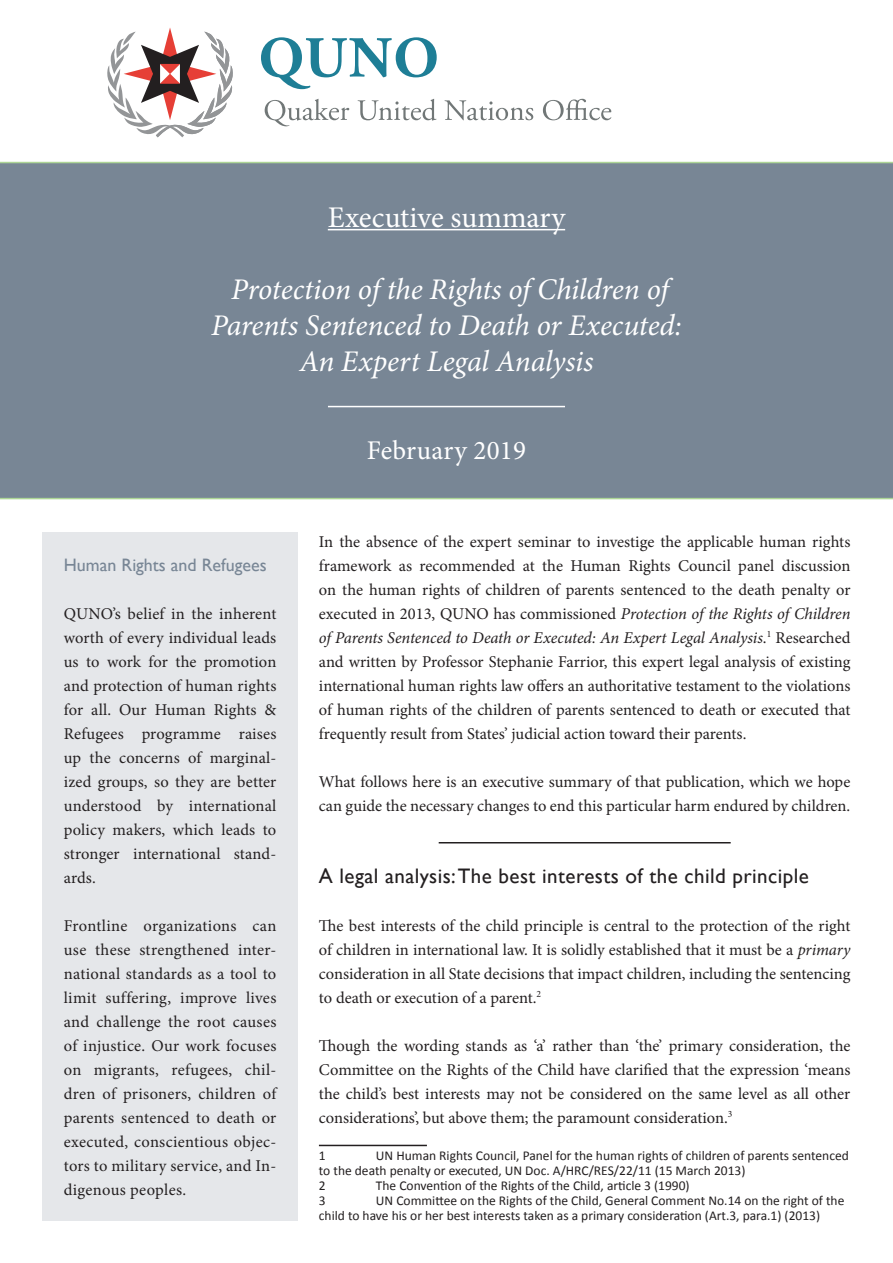
<style>
.page{position:relative;width:893px;height:1263px;background:#fff}
.page>*{position:absolute;margin:0;border:0;box-sizing:border-box;transform-origin:0 0}
.QUNO_title{font:italic 30px "Minion Pro";letter-spacing:-.005em;color:#fff}
.QUNO_title-2{font:30px "Minion Pro";color:#fff}
.QUNO_title-3{font:27px "Minion Pro";letter-spacing:.01em;color:#fff}
.t1{font:21px "Gill Sans";letter-spacing:.02em;color:#231f20}
.QUNO_normal_text{font:18px "Gill Sans";color:#788695}
.QUNO_normal_text-2{font:16.5px/24px "Minion Pro";color:#231f20;text-align:justify}
.footnote{font:13.5px/15px "Calibri";color:#231f20}
.s1{font-style:italic}
</style>
<div class="page">
<div style="left:43px;top:531px;width:255px;height:689px;background:#e5e7ea"></div>
<hr style="left:319px;top:1145px;width:108px;height:1px;background:#231f20">
<svg style="left:107px;top:28px;width:126px;height:109px"></svg>
<svg style="left:261px;top:37px;width:176px;height:52px"></svg>
<svg style="left:265px;top:99px;width:84px;height:27px"></svg>
<svg style="left:358px;top:99px;width:78px;height:22px"></svg>
<svg style="left:444px;top:100px;width:89px;height:20px"></svg>
<svg style="left:543px;top:99px;width:68px;height:21px"></svg>
<div style="left:0;top:162px;width:893px;height:337px;background:#788695"></div>
<hr style="left:439px;top:842px;width:292px;height:1px;background:#231f20">
<hr style="left:328px;top:229px;width:237px;height:1px;background:#fff">
<hr style="left:328px;top:406px;width:237px;height:1px;background:#fff">
<p class="QUNO_title-2" style="left:328px;top:197px;width:239px">Executive summary</p>
<p class="QUNO_title" style="left:231px;top:269px;width:439px">Protection of the Rights of Children of</p>
<p class="QUNO_title" style="left:211px;top:305px;width:472px">Parents Sentenced to Death or Executed:</p>
<p class="QUNO_title" style="left:299px;top:341px;width:296px">An Expert Legal Analysis</p>
<p class="QUNO_normal_text" style="left:64px;top:554px;width:204px">Human Rights and Refugees</p>
<p class="QUNO_normal_text-2" style="left:64px;top:601px;width:214px">QUNO’s belief in the inherent worth of every individual leads us to work for the promotion and protection of human rights for all. Our Human Rights &amp; Refugees programme raises up the concerns of marginal&shy;ized groups, so they are better understood by international policy makers, which leads to stronger international stand&shy;ards.</p>
<p class="QUNO_normal_text-2" style="left:64px;top:913px;width:214px">Frontline organizations can use these strengthened inter&shy;national standards as a tool to limit suffering, improve lives and challenge the root causes of injustice. Our work focuses on migrants, refugees, chil&shy;dren of prisoners, children of parents sentenced to death or executed, conscientious objec&shy;tors to military service, and In&shy;digenous peoples.</p>
<p class="QUNO_title-3" style="left:367px;top:433px;width:161px">February 2019</p>
<p class="QUNO_normal_text-2" style="left:319px;top:529px;width:533px">In the absence of the expert seminar to investige the applicable human rights framework as recommended at the Human Rights Council panel discussion on the human rights of children of parents sentenced to the death penalty or executed in 2013, QUNO has commissioned <span class="s1">Protection of the Rights of Children of Parents Sentenced to Death or Executed: An Expert Legal Analysis</span>.<sup>1</sup> Researched and written by Professor Stephanie Farrior, this expert legal analysis of existing international human rights law offers an authoritative testament to the violations of human rights of the children of parents sentenced to death or executed that frequently result from States’ judicial action toward their parents.</p>
<p class="QUNO_normal_text-2" style="left:319px;top:769px;width:533px">What follows here is an executive summary of that publication, which we hope can guide the necessary changes to end this particular harm endured by children.</p>
<p class="t1" style="left:319px;top:863px;width:491px">A legal analysis: The best interests of the child principle</p>
<p class="QUNO_normal_text-2" style="left:319px;top:913px;width:533px">The best interests of the child principle is central to the protection of the right of children in international law. It is solidly established that it must be a <span class="s1">primary </span>consideration in all State decisions that impact children, including the sentencing to death or execution of a parent.<sup>2</sup></p>
<p class="QUNO_normal_text-2" style="left:319px;top:1033px;width:533px">Though the wording stands as ‘a’ rather than ‘the’ primary consideration, the Committee on the Rights of the Child have clarified that the expression ‘means the child’s best interests may not be considered on the same level as all other considerations’, but above them; the paramount consideration.<sup>3</sup></p>
<p class="footnote" style="left:319px;top:1148px;width:8px">1</p>
<p class="footnote" style="left:319px;top:1148px;width:531px;text-indent:57px">UN Human Rights Council, Panel for the human rights of children of parents sentenced to the death penalty or executed, UN Doc. A/HRC/RES/22/11 (15 March 2013)</p>
<p class="footnote" style="left:319px;top:1178px;width:8px">2</p>
<p class="footnote" style="left:376px;top:1178px;width:315px">The Convention of the Rights of the Child, article 3 (1990)</p>
<p class="footnote" style="left:319px;top:1193px;width:8px">3</p>
<p class="footnote" style="left:319px;top:1193px;width:527px;text-indent:57px">UN Committee on the Rights of the Child, General Comment No.14 on the right of the child to have his or her best interests taken as a primary consideration (Art.3, para.1) (2013)</p>
</div>
